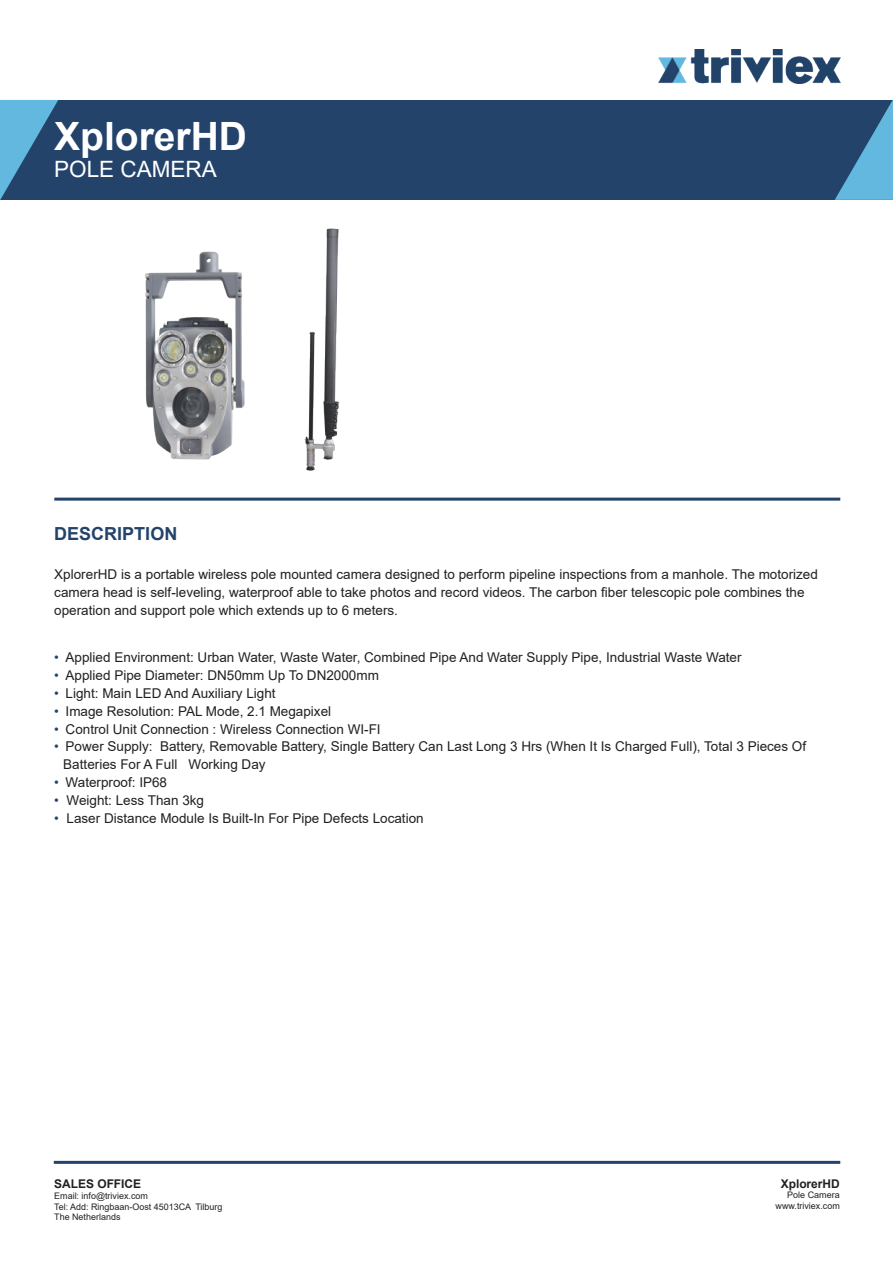
<style>
.page{position:relative;width:893px;height:1263px;background:#fff}
.page>*{position:absolute;margin:0;border:0;box-sizing:border-box;transform-origin:0 0}
.t1{font:700 39px "Arial";color:#fff}
.t2{font:22.5px "Arial";color:#fff}
.t3{font:700 18px "Arial";color:#23436b}
.t4{font:13.5px/18px "Arial";color:#231f20}
.t5{font:700 12px "Arial";color:#231f20}
.t6{font:9px/10.8px "Arial";color:#231f20}
.s1{color:#23436b}
</style>
<div class="page">
<img style="left:658px;top:50px;width:182px;height:33px">
<div style="left:0;top:100px;width:893px;height:100px;background:#23436b"></div>
<svg style="left:835px;top:99px;width:58px;height:101px"></svg>
<svg style="left:0;top:100px;width:58px;height:100px"></svg>
<hr style="left:54px;top:498px;width:786px;height:3px;background:#23436b">
<hr style="left:54px;top:1161px;width:786px;height:3px;background:#23436b">
<img style="left:304px;top:228px;width:35px;height:243px">
<img style="left:145px;top:251px;width:100px;height:209px">
<h1 class="t1" style="left:54px;top:109px;width:194px">XplorerHD</h1>
<h2 class="t2" style="left:54px;top:153px;width:164px">POLE CAMERA</h2>
<h3 class="t3" style="left:54px;top:521px;width:125px">DESCRIPTION</h3>
<p class="t4" style="left:54px;top:565px;width:765px">XplorerHD is a portable wireless pole mounted camera designed to perform pipeline inspections from a manhole. The motorized camera head is self-leveling, waterproof able to take photos and record videos. The carbon fiber telescopic pole combines the operation and support pole which extends up to 6 meters.</p>
<p class="t4" style="left:54px;top:648px;width:689px"><span class="s1">•</span> Applied Environment: Urban Water, Waste Water, Combined Pipe And Water Supply Pipe, Industrial Waste Water</p>
<p class="t4" style="left:54px;top:666px;width:326px"><span class="s1">•</span> Applied Pipe Diameter: DN50mm Up To DN2000mm</p>
<p class="t4" style="left:54px;top:684px;width:223px"><span class="s1">•</span> Light: Main LED And Auxiliary Light</p>
<p class="t4" style="left:54px;top:702px;width:278px"><span class="s1">•</span> Image Resolution: PAL Mode, 2.1 Megapixel</p>
<p class="t4" style="left:54px;top:720px;width:328px"><span class="s1">•</span> Control Unit Connection : Wireless Connection WI-FI</p>
<p class="t4" style="left:63px;top:738px;width:744px;text-indent:-9px"><span class="s1">•</span> Power Supply: Battery, Removable Battery, Single Battery Can Last Long 3 Hrs (When It Is Charged Full), Total 3 Pieces Of<br>Batteries For A Full Working Day</p>
<p class="t4" style="left:54px;top:774px;width:114px"><span class="s1">•</span> Waterproof: IP68</p>
<p class="t4" style="left:54px;top:792px;width:151px"><span class="s1">•</span> Weight: Less Than 3kg</p>
<p class="t4" style="left:54px;top:810px;width:371px"><span class="s1">•</span> Laser Distance Module Is Built-In For Pipe Defects Location</p>
<p class="t5" style="left:54px;top:1175px;width:88px">SALES OFFICE</p>
<p class="t6" style="left:54px;top:1190px;width:170px">Email: info@triviex.com<br>Tel: Add: Ringbaan-Oost 45013CA Tilburg<br>The Netherlands</p>
<p class="t5" style="left:781px;top:1175px;width:61px">XplorerHD</p>
<p class="t6" style="left:776px;top:1190px;width:66px;text-align:right">Pole Camera www.triviex.com</p>
</div>
